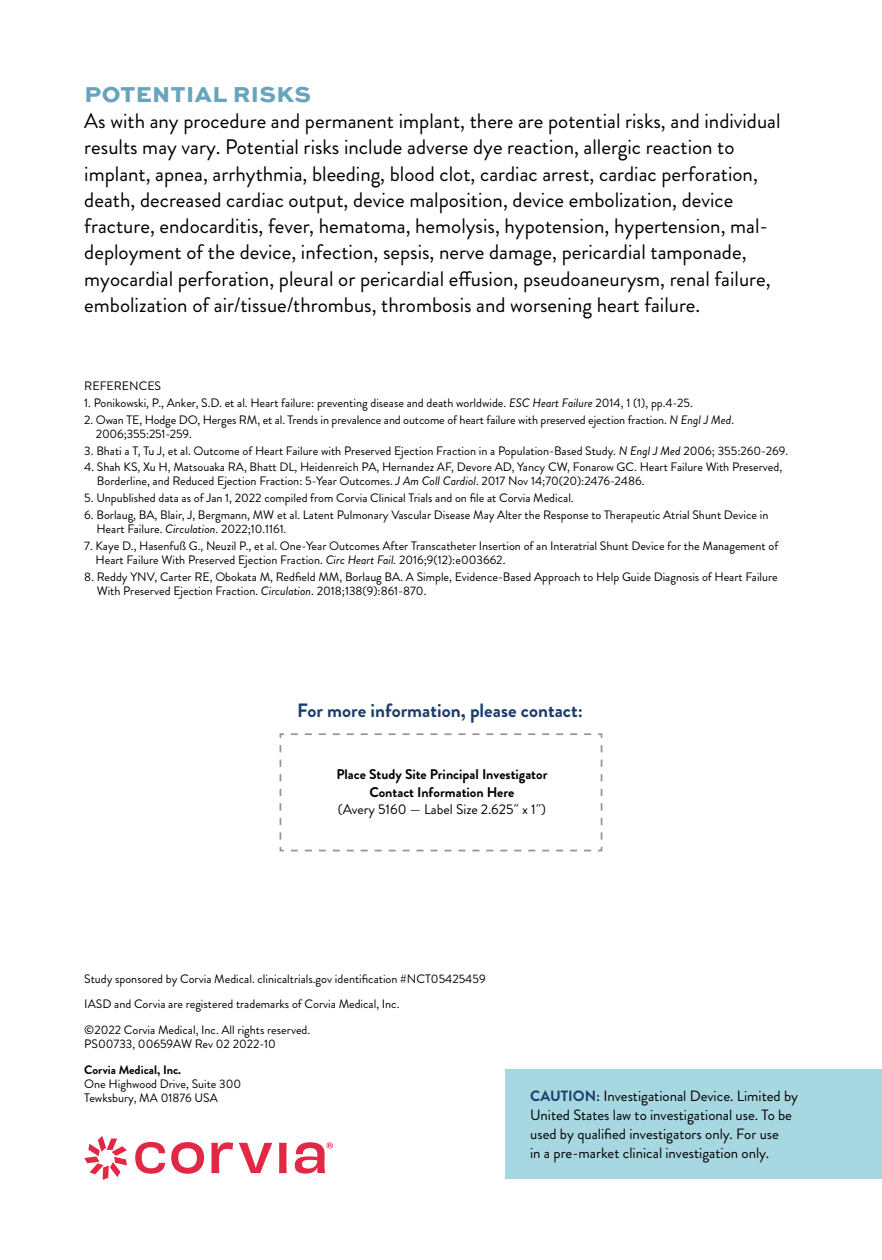
<style>
.page{position:relative;width:882px;height:1260px;background:#fff}
.page>*{position:absolute;margin:0;border:0;box-sizing:border-box;transform-origin:0 0}
.t1{font:800 22.75px "Sweet Sans Pro";letter-spacing:.02em;color:#68a4be}
.t2{font:21px/26.2px "Brandon Grotesque";color:#000}
.t3{font:700 19.25px "Brandon Grotesque";color:#1b3d6d}
.t4{font:14.88px/19.2px "Brandon Grotesque";color:#000}
.t5{font:700 14px/17.5px "Brandon Grotesque";color:#000;text-align:center}
.t6{font:14px "Brandon Grotesque";color:#000}
.t7{font:12.25px/14px "Brandon Grotesque";color:#000}
.t8{font:700 12.25px "Brandon Grotesque";color:#000}
.s1{font-style:italic}
.s2{font-weight:700;color:#1b3d6d}
</style>
<div class="page">
<svg style="left:279px;top:733px;width:324px;height:119px"></svg>
<svg style="left:135px;top:1142px;width:30px;height:32px"></svg>
<svg style="left:171px;top:1142px;width:33px;height:32px"></svg>
<svg style="left:211px;top:1142px;width:22px;height:31px"></svg>
<svg style="left:239px;top:1143px;width:33px;height:30px"></svg>
<svg style="left:279px;top:1143px;width:8px;height:30px"></svg>
<svg style="left:295px;top:1142px;width:38px;height:32px"></svg>
<svg style="left:84px;top:1136px;width:43px;height:44px"></svg>
<div style="left:505px;top:1070px;width:377px;height:109px;background:#a7d7e0"></div>
<h1 class="t1" style="left:85px;top:76px;width:228px">POTENTIAL RISKS</h1>
<p class="t2" style="left:84px;top:108px;width:698px">As with any procedure and permanent implant, there are potential risks, and individual results may vary. Potential risks include adverse dye reaction, allergic reaction to implant, apnea, arrhythmia, bleeding, blood clot, cardiac arrest, cardiac perforation, death, decreased cardiac output, device malposition, device embolization, device fracture, endocarditis, fever, hematoma, hemolysis, hypotension, hypertension, mal&shy;deployment of the device, infection, sepsis, nerve damage, pericardial tamponade, myocardial perforation, pleural or pericardial effusion, pseudoaneurysm, renal failure, embolization of air/tissue/thrombus, thrombosis and worsening heart failure.</p>
<p class="t7" style="left:84px;top:379px;width:78px">REFERENCES</p>
<p class="t7" style="left:84px;top:396px;width:610px">1. Ponikowski, P., Anker, S.D. et al. Heart failure: preventing disease and death worldwide. <span class="s1">ESC Heart Failure</span> 2014, 1 (1), pp.4-25.</p>
<p class="t7" style="left:96px;top:413px;width:640px;text-indent:-11px">2. Owan TE, Hodge DO, Herges RM, et al. Trends in prevalence and outcome of heart failure with preserved ejection fraction. <span class="s1">N Engl J Med</span>.<br>2006;355:251-259.</p>
<p class="t7" style="left:84px;top:443px;width:705px">3. Bhati a T, Tu J, et al. Outcome of Heart Failure with Preserved Ejection Fraction in a Population-Based Study. <span class="s1">N Engl J Med</span> 2006; 355:260-269.</p>
<p class="t7" style="left:97px;top:460px;width:687px;text-indent:-13px">4. Shah KS, Xu H, Matsouaka RA, Bhatt DL, Heidenreich PA, Hernandez AF, Devore AD, Yancy CW, Fonarow GC. Heart Failure With Preserved,<br>Borderline, and Reduced Ejection Fraction: 5-Year Outcomes. <span class="s1">J Am Coll Cardiol</span>. 2017 Nov 14;70(20):2476-2486.</p>
<p class="t7" style="left:84px;top:491px;width:491px">5. Unpublished data as of Jan 1, 2022 compiled from Corvia Clinical Trials and on file at Corvia Medical.</p>
<p class="t7" style="left:96px;top:508px;width:674px;text-indent:-12px">6. Borlaug, BA, Blair, J, Bergmann, MW et al. Latent Pulmonary Vascular Disease May Alter the Response to Therapeutic Atrial Shunt Device in<br>Heart Failure. <span class="s1">Circulation</span>. 2022;10.1161.</p>
<p class="t7" style="left:96px;top:539px;width:684px;text-indent:-11px">7. Kaye D., Hasenfuß G., Neuzil P., et al. One-Year Outcomes After Transcatheter Insertion of an Interatrial Shunt Device for the Management of<br>Heart Failure With Preserved Ejection Fraction. <span class="s1">Circ Heart Fail.</span> 2016;9(12):e003662.</p>
<p class="t7" style="left:97px;top:570px;width:682px;text-indent:-13px">8. Reddy YNV, Carter RE, Obokata M, Redfield MM, Borlaug BA. A Simple, Evidence-Based Approach to Help Guide Diagnosis of Heart Failure<br>With Preserved Ejection Fraction. <span class="s1">Circulation</span>. 2018;138(9):861-870.</p>
<h3 class="t3" style="left:297px;top:696px;width:287px">For more information, please contact:</h3>
<p class="t5" style="left:336px;top:766px;width:213px">Place Study Site Principal Investigator<br>Contact Information Here</p>
<p class="t6" style="left:338px;top:800px;width:210px">(Avery 5160 — Label Size 2.625˝ x 1˝)</p>
<p class="t7" style="left:84px;top:966px;width:403px;line-height:25.7px">Study sponsored by Corvia Medical. clinicaltrials.gov identification #NCT05425459<br>IASD and Corvia are registered trademarks of Corvia Medical, Inc.<br>©2022 Corvia Medical, Inc. All rights reserved.</p>
<p class="t7" style="left:84px;top:1037px;width:193px">PS00733, 00659AW Rev 02 2022-10</p>
<p class="t8" style="left:84px;top:1061px;width:98px">Corvia Medical, Inc.</p>
<p class="t7" style="left:84px;top:1077px;width:158px">One Highwood Drive, Suite 300<br>Tewksbury, MA 01876 USA</p>
<p class="t4" style="left:530px;top:1086px;width:270px"><span class="s2">CAUTION:</span> Investigational Device. Limited by United States law to investigational use. To be used by qualified investigators only. For use<br>in a pre-market clinical investigation only.</p>
</div>
